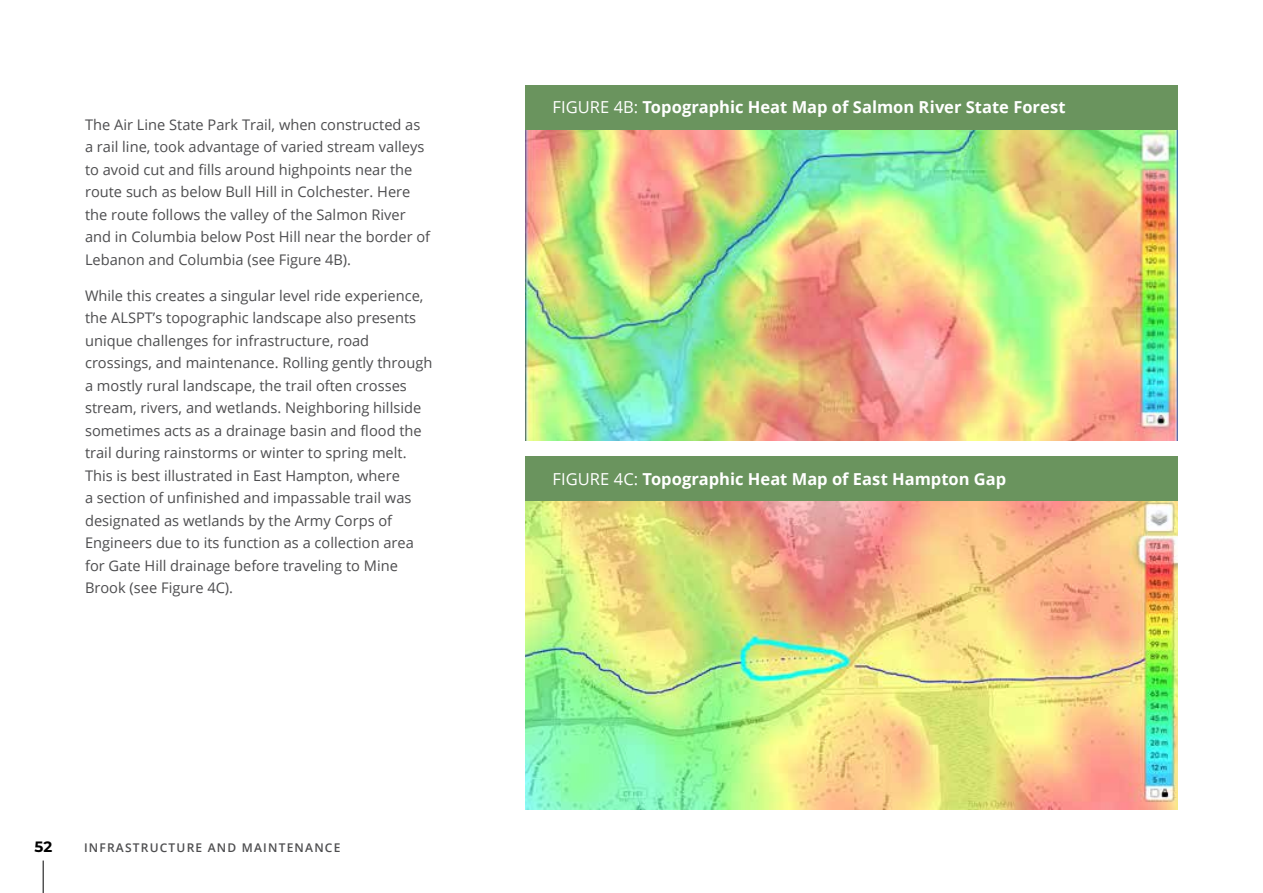
<style>
.page{position:relative;width:1263px;height:893px;background:#fff}
.page>*{position:absolute;margin:0;border:0;box-sizing:border-box;transform-origin:0 0}
.t1{font:700 16.5px "Open Sans";color:#fff}
.t2{font:700 15px "Montserrat";color:#000}
.t3{font:14.7px/22.5px "Open Sans";color:#4d4d4f}
.t4{font:600 12px "Open Sans";letter-spacing:.1em;color:#4d4d4f}
.s1{font-weight:400}
</style>
<div class="page">
<img style="left:525px;top:501px;width:653px;height:308px">
<img style="left:525px;top:130px;width:653px;height:310px">
<div style="left:525px;top:85px;width:653px;height:44px;background:#6a945e"></div>
<div style="left:525px;top:456px;width:653px;height:45px;background:#6a945e"></div>
<hr style="left:43px;top:860px;width:1px;height:33px;background:#000">
<p class="t3" style="left:85px;top:113px;width:347px">The Air Line State Park Trail, when constructed as a rail line, took advantage of varied stream valleys to avoid cut and fills around highpoints near the route such as below Bull Hill in Colchester. Here the route follows the valley of the Salmon River and in Columbia below Post Hill near the border of Lebanon and Columbia (see Figure 4B).</p>
<p class="t3" style="left:85px;top:284px;width:349px">While this creates a singular level ride experience, the ALSPT’s topographic landscape also presents unique challenges for infrastructure, road crossings, and maintenance. Rolling gently through a mostly rural landscape, the trail often crosses stream, rivers, and wetlands. Neighboring hillside sometimes acts as a drainage basin and flood the trail during rainstorms or winter to spring melt.<br>This is best illustrated in East Hampton, where<br>a section of unfinished and impassable trail was designated as wetlands by the Army Corps of Engineers due to its function as a collection area for Gate Hill drainage before traveling to Mine Brook (see Figure 4C).</p>
<p class="t2" style="left:35px;top:835px;width:19px">52</p>
<p class="t4" style="left:84px;top:839px;width:258px">INFRASTRUCTURE AND MAINTENANCE</p>
<p class="t1" style="left:552px;top:96px;width:515px"><span class="s1">FIGURE 4B:</span> Topographic Heat Map of Salmon River State Forest</p>
<p class="t1" style="left:552px;top:467px;width:455px"><span class="s1">FIGURE 4C:</span> Topographic Heat Map of East Hampton Gap</p>
</div>
